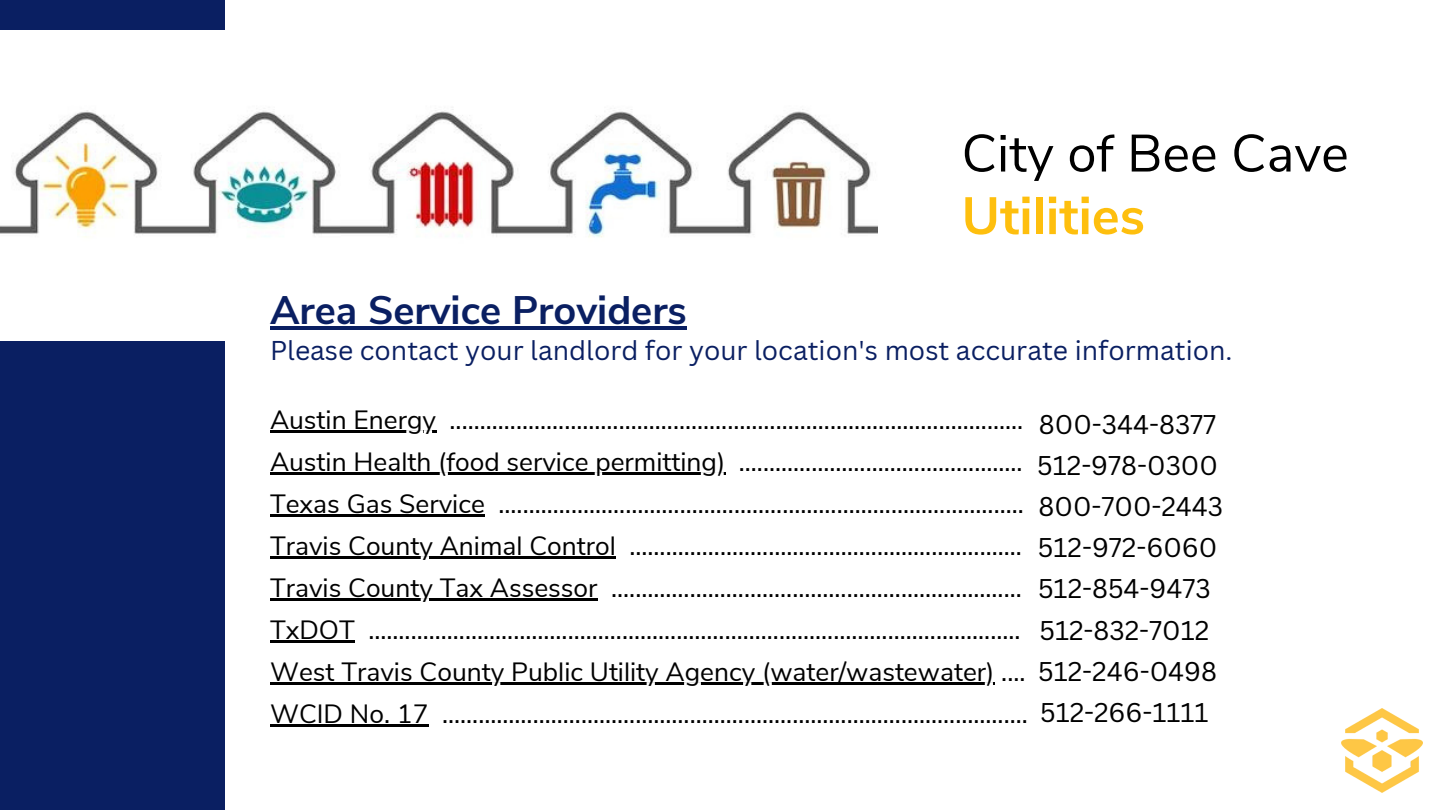
<style>
.page{position:relative;width:1440px;height:810px;background:#fff}
.page>*{position:absolute;margin:0;border:0;box-sizing:border-box;transform-origin:0 0}
.t1{font:52.4px "Nunito Sans";color:#000}
.t2{font:700 52.4px "Nunito Sans";color:#febf0e}
.t3{font:700 39.8px "Nunito Sans";color:#0a1f62}
.t4{font:26.5px "Canva Sans";color:#0a1f62}
.t5{font:26.4px "Nunito Sans";color:#000}
.t6{font:26.4px "Canva Sans";color:#000}
</style>
<div class="page">
<div style="left:0;top:0;width:225px;height:440px;background:#0a1f62"></div>
<div style="left:0;top:341px;width:225px;height:469px;background:#0a1f62"></div>
<img style="left:0;top:30px;width:878px;height:311px">
<img style="left:1342px;top:708px;width:81px;height:85px">
<hr style="left:270px;top:326px;width:417px;height:4px;background:#0a1f62">
<hr style="left:270px;top:430px;width:166px;height:3px;background:#000">
<hr style="left:270px;top:472px;width:455px;height:3px;background:#000">
<hr style="left:270px;top:514px;width:215px;height:3px;background:#000">
<hr style="left:270px;top:556px;width:346px;height:3px;background:#000">
<hr style="left:270px;top:598px;width:328px;height:3px;background:#000">
<hr style="left:270px;top:640px;width:85px;height:3px;background:#000">
<hr style="left:270px;top:682px;width:725px;height:3px;background:#000">
<hr style="left:270px;top:724px;width:159px;height:3px;background:#000">
<p class="t1" style="left:962px;top:119px;width:389px">City of Bee Cave</p>
<p class="t3" style="left:270px;top:283px;width:418px">Area Service Providers</p>
<p class="t2" style="left:962px;top:181px;width:185px">Utilities</p>
<p class="t4" style="left:270px;top:331px;width:964px">Please contact your landlord for your location's most accurate information.</p>
<p class="t5" style="left:270px;top:402px;width:755px">Austin Energy ...............................................................................................</p>
<p class="t5" style="left:270px;top:444px;width:754px">Austin Health (food service permitting) ...............................................</p>
<p class="t5" style="left:270px;top:486px;width:755px">Texas Gas Service .......................................................................................</p>
<p class="t5" style="left:270px;top:528px;width:753px">Travis County Animal Control .................................................................</p>
<p class="t5" style="left:270px;top:570px;width:753px">Travis County Tax Assessor ....................................................................</p>
<p class="t5" style="left:270px;top:612px;width:752px">TxDOT ............................................................................................................</p>
<p class="t5" style="left:270px;top:654px;width:757px">West Travis County Public Utility Agency (water/wastewater) ....</p>
<p class="t5" style="left:270px;top:696px;width:759px">WCID No. 17 .................................................................................................</p>
<p class="t6" style="left:1039px;top:405px;width:179px">800-344-8377</p>
<p class="t6" style="left:1037px;top:447px;width:182px">512-978-0300</p>
<p class="t6" style="left:1039px;top:488px;width:186px">800-700-2443</p>
<p class="t6" style="left:1038px;top:529px;width:181px">512-972-6060</p>
<p class="t6" style="left:1038px;top:570px;width:174px">512-854-9473</p>
<p class="t6" style="left:1040px;top:611px;width:171px">512-832-7012</p>
<p class="t6" style="left:1038px;top:653px;width:180px">512-246-0498</p>
<p class="t6" style="left:1040px;top:694px;width:170px">512-266-1111</p>
</div>
